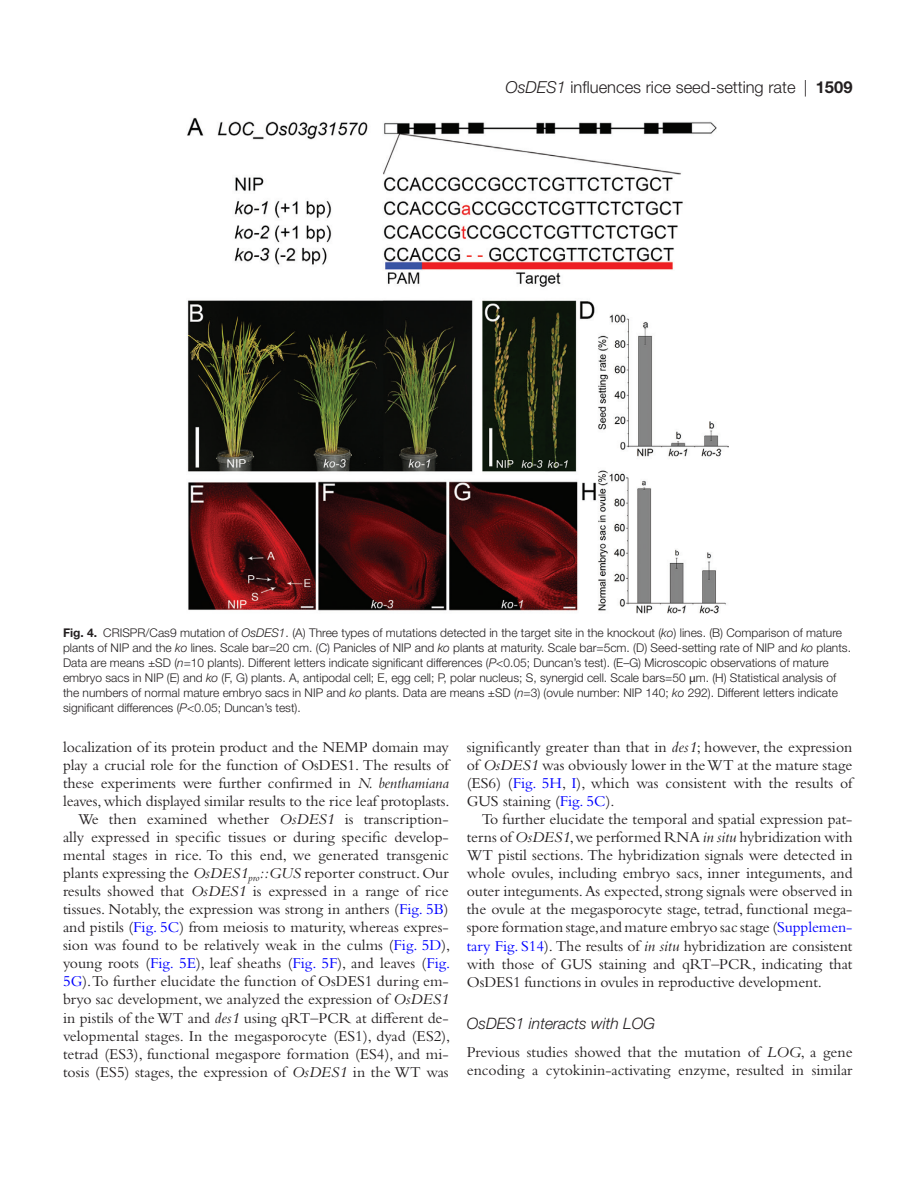
<style>
.page{position:relative;width:919px;height:1187px;background:#fff}
.page>*{position:absolute;margin:0;border:0;box-sizing:border-box;transform-origin:0 0}
.t1{font:300 16.5px "Helvetica Neue LT Std";color:#231f20}
.t2{font:15.75px/18px "Bembo Std";color:#231f20;text-align:justify}
.t3{font:italic 300 15.75px "Helvetica Neue LT Std";color:#231f20}
.t4{font:300 12px/15px "Helvetica Neue LT Std";color:#231f20}
.s1{font-style:italic}
.s2{font-weight:700}
.s3{font-family:"Myriad Pro";font-weight:400}
.s4{color:#00f}
</style>
<div class="page">
<img style="left:187px;top:117px;width:541px;height:496px">
<p class="t1" style="left:505px;top:77px;width:348px"><span class="s1">OsDES1</span> influences rice seed-setting rate | <span class="s2">1509</span></p>
<p class="t4" style="left:63px;top:624px;width:789px"><span class="s2">Fig. 4.</span> CRISPR/Cas9 mutation of <span class="s1">OsDES1</span>. (A) Three types of mutations detected in the target site in the knockout (<span class="s1">ko</span>) lines. (B) Comparison of mature plants of NIP and the <span class="s1">ko</span> lines. Scale bar=20 cm. (C) Panicles of NIP and <span class="s1">ko</span> plants at maturity. Scale bar=5cm. (D) Seed-setting rate of NIP and <span class="s1">ko</span> plants.<br>Data are means ±SD (<span class="s1">n</span>=10 plants). Different letters indicate significant differences (<span class="s1">P</span>&lt;0.05; Duncan’s test). (E–G) Microscopic observations of mature embryo sacs in NIP (E) and <span class="s1">ko</span> (F, G) plants. A, antipodal cell; E, egg cell; P, polar nucleus; S, synergid cell. Scale bars=50 <span class="s3">μ</span>m. (H) Statistical analysis of the numbers of normal mature embryo sacs in NIP and <span class="s1">ko</span> plants. Data are means ±SD (<span class="s1">n</span>=3) (ovule number: NIP 140; <span class="s1">ko</span> 292). Different letters indicate significant differences (<span class="s1">P</span>&lt;0.05; Duncan’s test).</p>
<p class="t2" style="left:63px;top:738px;width:389px;text-align:right">localization of its protein product and the NEMP domain may play a crucial role for the function of OsDES1. The results of these experiments were further confirmed in <span class="s1">N. benthamiana </span>leaves, which displayed similar results to the rice leaf protoplasts.<br>We then examined whether <span class="s1">OsDES1</span> is transcription&shy;ally expressed in specific tissues or during specific develop&shy;mental stages in rice. To this end, we generated transgenic plants expressing the <span class="s1">OsDES1</span><sub>pro</sub><span class="s1">::GUS</span> reporter construct. Our results showed that <span class="s1">OsDES1</span> is expressed in a range of rice tissues. Notably, the expression was strong in anthers (<span class="s4">Fig. 5B</span>) and pistils (<span class="s4">Fig. 5C</span>) from meiosis to maturity, whereas expres&shy;sion was found to be relatively weak in the culms (<span class="s4">Fig. 5D</span>), young roots (<span class="s4">Fig. 5E</span>), leaf sheaths (<span class="s4">Fig. 5F</span>), and leaves (<span class="s4">Fig.<br>5G</span>).To further elucidate the function of OsDES1 during em&shy;bryo sac development, we analyzed the expression of <span class="s1">OsDES1 </span>in pistils of the WT and <span class="s1">des1</span> using qRT–PCR at different de&shy;velopmental stages. In the megasporocyte (ES1), dyad (ES2), tetrad (ES3), functional megaspore formation (ES4), and mi&shy;tosis (ES5) stages, the expression of <span class="s1">OsDES1</span> in the WT was</p>
<p class="t2" style="left:466px;top:738px;width:387px">significantly greater than that in <span class="s1">des1</span>; however, the expression of <span class="s1">OsDES1</span> was obviously lower in the WT at the mature stage (ES6) (<span class="s4">Fig. 5H</span>, <span class="s4">I</span>), which was consistent with the results of GUS staining (<span class="s4">Fig. 5C</span>).</p>
<p class="t2" style="left:466px;top:810px;width:387px;text-indent:15px">To further elucidate the temporal and spatial expression pat&shy;terns of <span class="s1">OsDES1</span>, we performed RNA <span class="s1">in situ</span> hybridization with WT pistil sections. The hybridization signals were detected in whole ovules, including embryo sacs, inner integuments, and outer integuments. As expected, strong signals were observed in the ovule at the megasporocyte stage, tetrad, functional mega&shy;spore formation stage, and mature embryo sac stage (<span class="s4">Supplemen&shy;tary Fig. S14</span>). The results of <span class="s1">in situ</span> hybridization are consistent with those of GUS staining and qRT–PCR, indicating that OsDES1 functions in ovules in reproductive development.</p>
<p class="t3" style="left:466px;top:1013px;width:190px">OsDES1 interacts with LOG</p>
<p class="t2" style="left:466px;top:1042px;width:387px">Previous studies showed that the mutation of <span class="s1">LOG</span>, a gene encoding a cytokinin-activating enzyme, resulted in similar</p>
</div>
